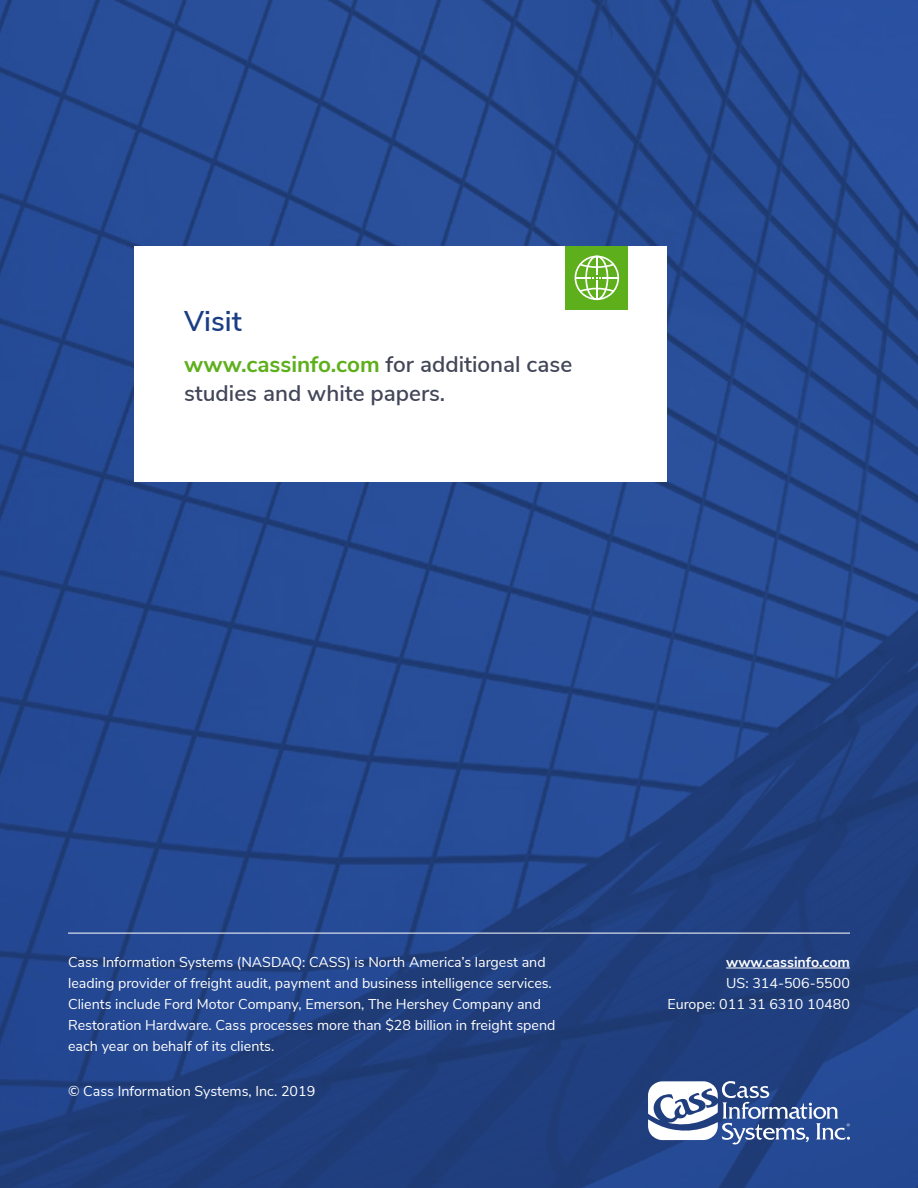
<style>
.page{position:relative;width:918px;height:1188px;background:#fff}
.page>*{position:absolute;margin:0;border:0;box-sizing:border-box;transform-origin:0 0}
.t1{font:600 28.5px "Nunito Sans";color:#1a3e84}
.t2{font:600 22.5px/28.5px "Nunito Sans";color:#414658}
.t3{font:14.25px/21px "Nunito Sans";color:#fff}
.t4{font:700 14.25px "Nunito Sans";color:#fff}
.s1{font-weight:700;color:#5daf1b}
</style>
<div class="page">
<img style="left:0;top:0;width:918px;height:1188px">
<div style="left:135px;top:246px;width:532px;height:236px;background:#fff"></div>
<div style="left:566px;top:246px;width:62px;height:64px;background:#5daf1b"></div>
<svg style="left:575px;top:256px;width:44px;height:44px"></svg>
<hr style="left:68px;top:933px;width:782px;height:1px;background:#fff">
<svg style="left:648px;top:1081px;width:202px;height:63px"></svg>
<hr style="left:726px;top:968px;width:124px;height:1px;background:#fff">
<h1 class="t1" style="left:184px;top:300px;width:59px">Visit</h1>
<h2 class="t2" style="left:184px;top:349px;width:390px"><span class="s1">www.cassinfo.com</span> for additional case studies and white papers.</h2>
<p class="t3" style="left:68px;top:951px;width:489px">Cass Information Systems (NASDAQ: CASS) is North America’s largest and leading provider of freight audit, payment and business intelligence services.<br>Clients include Ford Motor Company, Emerson, The Hershey Company and Restoration Hardware. Cass processes more than $28 billion in freight spend each year on behalf of its clients.</p>
<p class="t4" style="left:726px;top:952px;width:125px">www.cassinfo.com</p>
<p class="t3" style="left:667px;top:972px;width:184px;text-align:right">US: 314-506-5500<br>Europe: 011 31 6310 10480</p>
<p class="t3" style="left:68px;top:1079px;width:249px">© Cass Information Systems, Inc. 2019</p>
</div>
